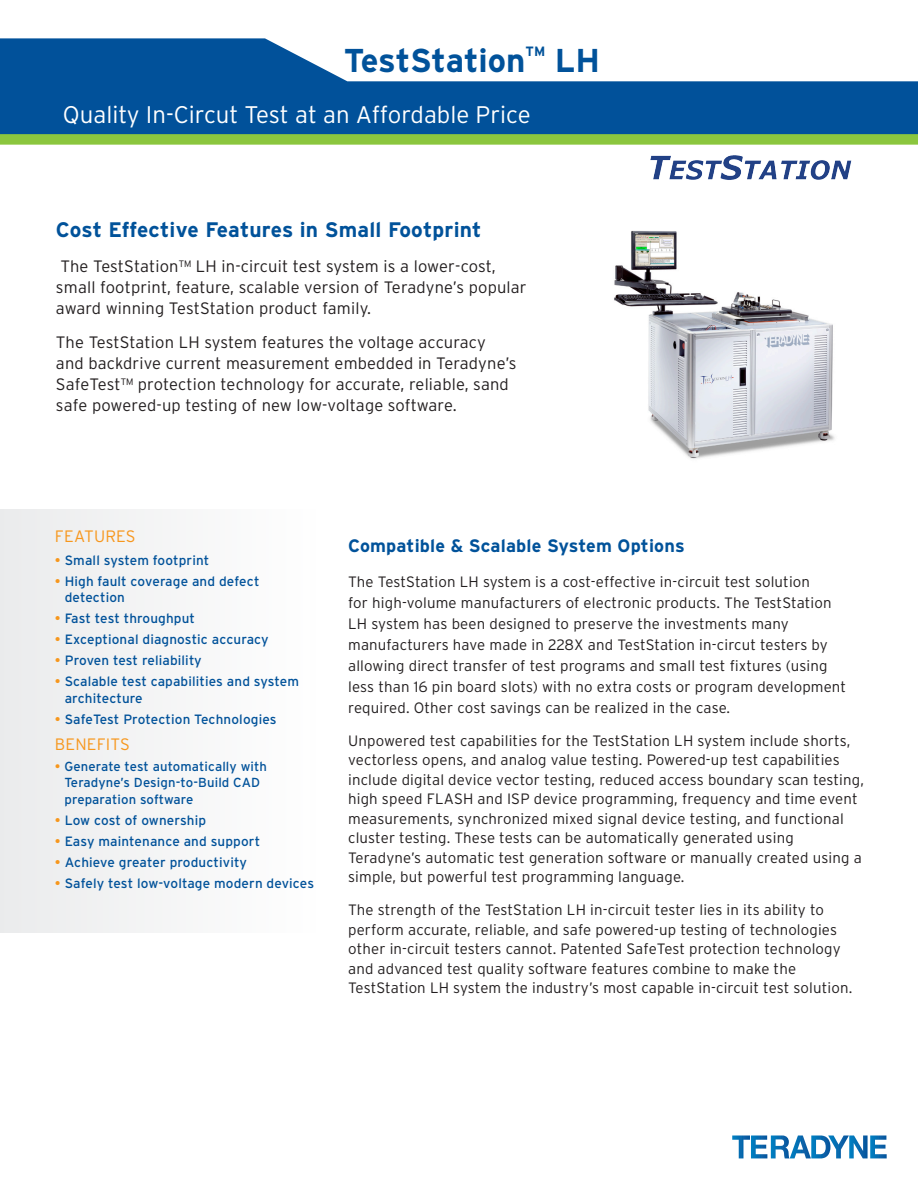
<style>
.page{position:relative;width:918px;height:1188px;background:#fff}
.page>*{position:absolute;margin:0;border:0;box-sizing:border-box;transform-origin:0 0}
.Product_Name{font:700 33px "Interstate";color:#01529a}
.front_page_headline{font:300 24px "Interstate";color:#fff}
.introduction{font:700 21px "Interstate";letter-spacing:.01em;color:#01529a}
.t1{font:700 18px "Interstate";letter-spacing:.01em;color:#01529a}
.introduction-2{font:300 16.5px/21px "Interstate";letter-spacing:.01em;color:#231f20}
.green_subheads{font:300 16.5px "Interstate";letter-spacing:.01em;color:#f7971d}
.bullets{font:300 16.5px "Interstate";letter-spacing:.01em;color:#f7971d}
.t2{font:300 15px/19.5px "Interstate";letter-spacing:.01em;color:#231f20}
.bullets-2{font:13.5px/16.5px "Interstate";letter-spacing:.01em;color:#01529a}
.Product_Name-2{font:700 13.5px "Interstate";color:#01529a}
.bullets-3{font:13.2px/16.5px "Interstate";letter-spacing:.01em;color:#01529a}
.s1{color:#f7971d}
</style>
<div class="page">
<svg style="left:0;top:38px;width:918px;height:96px;fill:#01519a"></svg>
<div style="left:0;top:134px;width:918px;height:11px;background:#8bc63e"></div>
<svg style="left:732px;top:1136px;width:155px;height:22px"></svg>
<div style="left:0;top:510px;width:316px;height:423px;background:#f4f5f5"></div>
<img style="left:650px;top:155px;width:202px;height:25px">
<img style="left:614px;top:230px;width:221px;height:229px">
<p class="Product_Name" style="left:344px;top:42px;width:183px">TestStation</p>
<p class="Product_Name-2" style="left:526px;top:44px;width:21px">TM</p>
<p class="Product_Name" style="left:555px;top:42px;width:47px">LH</p>
<p class="front_page_headline" style="left:63px;top:101px;width:469px">Quality In-Circut Test at an Affordable Price</p>
<p class="introduction" style="left:56px;top:218px;width:427px">Cost Effective Features in Small Footprint</p>
<p class="introduction-2" style="left:56px;top:255px;width:472px">The TestStation™ LH in-circuit test system is a lower-cost, small footprint, feature, scalable version of Teradyne’s popular award winning TestStation product family.</p>
<p class="introduction-2" style="left:56px;top:332px;width:462px">The TestStation LH system features the voltage accuracy and backdrive current measurement embedded in Teradyne’s SafeTest™ protection technology for accurate, reliable, sand safe powered-up testing of new low-voltage software.</p>
<p class="green_subheads" style="left:55px;top:526px;width:82px">FEATURES</p>
<p class="bullets-2" style="left:55px;top:552px;width:156px"><span class="s1">•</span> Small system footprint</p>
<p class="bullets-2" style="left:65px;top:573px;width:196px;text-indent:-10px"><span class="s1">•</span> High fault coverage and defect detection</p>
<p class="bullets-2" style="left:55px;top:610px;width:142px"><span class="s1">•</span> Fast test throughput</p>
<p class="bullets-2" style="left:55px;top:631px;width:215px"><span class="s1">•</span> Exceptional diagnostic accuracy</p>
<p class="bullets-2" style="left:55px;top:652px;width:148px"><span class="s1">•</span> Proven test reliability</p>
<p class="bullets-2" style="left:65px;top:673px;width:236px;text-indent:-10px"><span class="s1">•</span> Scalable test capabilities and system architecture</p>
<p class="bullets-2" style="left:55px;top:711px;width:223px"><span class="s1">•</span> SafeTest Protection Technologies</p>
<p class="bullets" style="left:55px;top:734px;width:76px">BENEFITS</p>
<p class="bullets-3" style="left:64px;top:758px;width:204px;text-indent:-9px"><span class="s1">•</span> Generate test automatically with<br>Teradyne’s Design-to-Build CAD preparation software</p>
<p class="bullets-2" style="left:55px;top:812px;width:153px"><span class="s1">•</span> Low cost of ownership</p>
<p class="bullets-2" style="left:55px;top:833px;width:207px"><span class="s1">•</span> Easy maintenance and support</p>
<p class="bullets-2" style="left:55px;top:854px;width:193px"><span class="s1">•</span> Achieve greater productivity</p>
<p class="bullets-2" style="left:55px;top:875px;width:261px"><span class="s1">•</span> Safely test low-voltage modern devices</p>
<p class="t1" style="left:348px;top:536px;width:338px">Compatible &amp; Scalable System Options</p>
<p class="t2" style="left:348px;top:571px;width:499px;line-height:21px">The TestStation LH system is a cost-effective in-circuit test solution<br>for high-volume manufacturers of electronic products. The TestStation LH system has been designed to preserve the investments many manufacturers have made in 228X and TestStation in-circut testers by allowing direct transfer of test programs and small test fixtures (using less than 16 pin board slots) with no extra costs or program development required. Other cost savings can be realized in the case.</p>
<p class="t2" style="left:348px;top:730px;width:517px">Unpowered test capabilities for the TestStation LH system include shorts, vectorless opens, and analog value testing. Powered-up test capabilities include digital device vector testing, reduced access boundary scan testing, high speed FLASH and ISP device programming, frequency and time event measurements, synchronized mixed signal device testing, and functional cluster testing. These tests can be automatically generated using Teradyne’s automatic test generation software or manually created using a simple, but powerful test programming language.</p>
<p class="t2" style="left:348px;top:900px;width:506px">The strength of the TestStation LH in-circuit tester lies in its ability to perform accurate, reliable, and safe powered-up testing of technologies other in-circuit testers cannot. Patented SafeTest protection technology and advanced test quality software features combine to make the TestStation LH system the industry’s most capable in-circuit test solution.</p>
</div>
